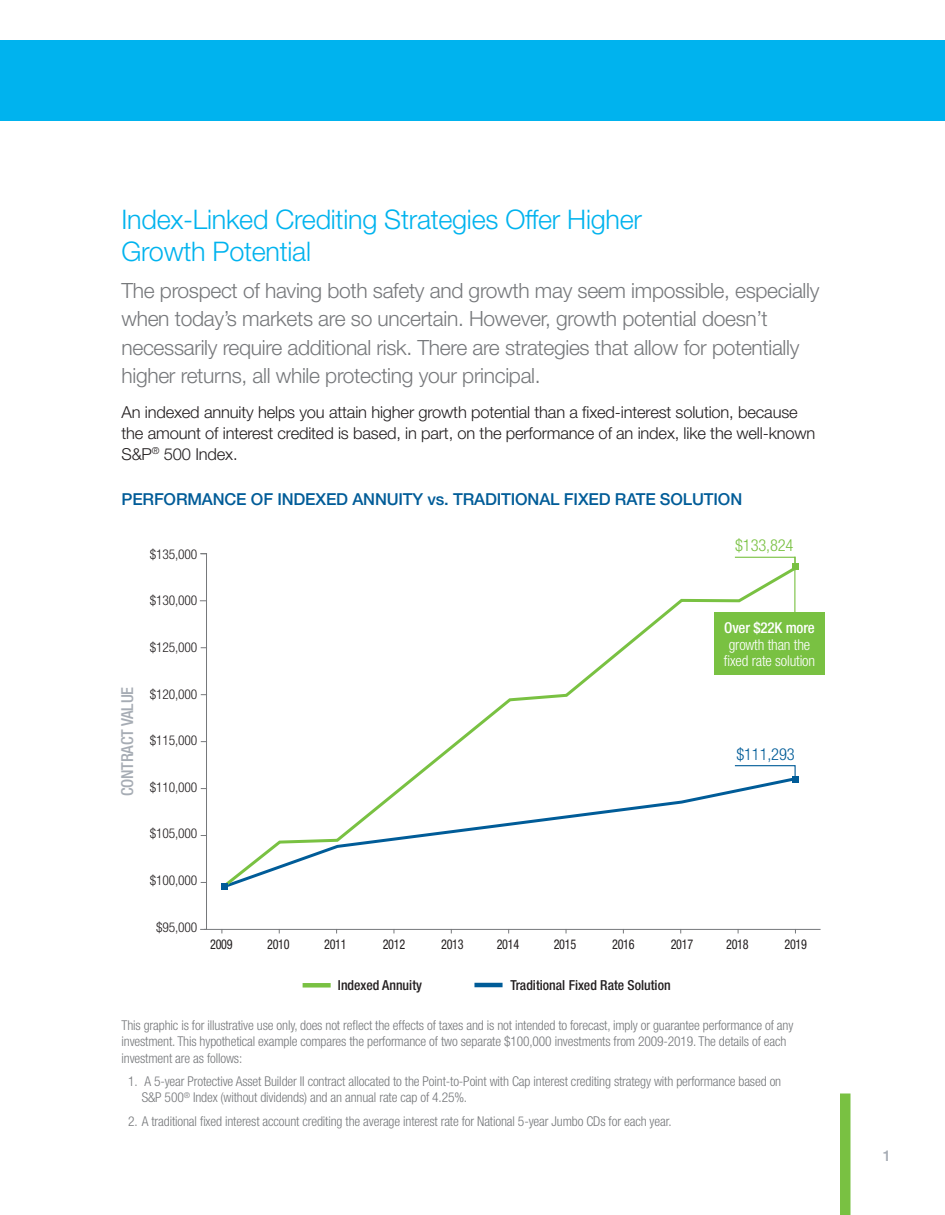
<style>
.page{position:relative;width:945px;height:1215px;background:#fff}
.page>*{position:absolute;margin:0;border:0;box-sizing:border-box;transform-origin:0 0}
.t1{font:300 27px/32.4px "Helvetica Neue LT Std";letter-spacing:-.01em;color:#00b3ee}
.t2{font:300 21px/28.5px "Helvetica Neue LT Std";letter-spacing:-.015em;color:#76787b}
.t3{font:300 16.5px/21px "Helvetica Neue LT Std";letter-spacing:-.01em;color:#231f20}
.t4{font:500 16.5px "Helvetica Neue LT Std";letter-spacing:-.01em;color:#005c98}
.t5{font:500 condensed 16.5px "Helvetica Neue LT Std";letter-spacing:-.01em;color:#a6acb4}
.t6{font:300 condensed 16.5px "Helvetica Neue LT Std";letter-spacing:-.01em;color:#79c142}
.t7{font:300 condensed 16.5px "Helvetica Neue LT Std";letter-spacing:-.01em;color:#005c98}
.t8{font:300 condensed 15px/16.5px "Helvetica Neue LT Std";letter-spacing:-.01em;color:#fff;text-align:center}
.t9{font:500 condensed 15px "Helvetica Neue LT Std";letter-spacing:-.01em;color:#fff}
.t10{font:500 15px "Helvetica Neue LT Std";color:#a6acb4}
.t11{font:500 condensed 13.8px "Helvetica Neue LT Std";color:#231f20}
.t12{font:300 condensed 13.5px/16.5px "Helvetica Neue LT Std";letter-spacing:-.01em;color:#76787b}
.t13{font:300 condensed 13.5px "Helvetica Neue LT Std";letter-spacing:-.01em;color:#231f20}
.t14{font:condensed 13.5px "Helvetica Neue LT Std";letter-spacing:-.025em;color:#231f20;scale:.9 1}
</style>
<div class="page">
<div style="left:303px;top:983px;width:28px;height:5px;background:#79c142"></div>
<hr style="left:474px;top:983px;width:29px;height:4px;background:#005c98">
<svg style="left:226px;top:564px;width:573px;height:323px"></svg>
<div style="left:200px;top:553px;width:7px;height:377px;border:1px solid #76787b"></div>
<hr style="left:204px;top:929px;width:617px;height:1px;background:#76787b">
<div style="left:221px;top:883px;width:7px;height:7px;background:#005c98"></div>
<svg style="left:734px;top:556px;width:62px;height:15px"></svg>
<svg style="left:734px;top:765px;width:62px;height:15px"></svg>
<div style="left:792px;top:776px;width:6px;height:7px;background:#005c98"></div>
<div style="left:792px;top:563px;width:6px;height:7px;background:#79c142"></div>
<hr style="left:794px;top:557px;width:1px;height:61px;background:#79c142">
<div style="left:714px;top:613px;width:111px;height:62px;background:#79c142"></div>
<div style="left:0;top:40px;width:945px;height:81px;background:#00b3ee"></div>
<div style="left:840px;top:1094px;width:10px;height:121px;background:#79c142"></div>
<h1 class="t1" style="left:122px;top:203px;width:522px">Index-Linked Crediting Strategies Offer Higher<br>Growth Potential</h1>
<p class="t2" style="left:122px;top:276px;width:699px">The prospect of having both safety and growth may seem impossible, especially when today’s markets are so uncertain. However, growth potential doesn’t necessarily require additional risk. There are strategies that allow for potentially higher returns, all while protecting your principal.</p>
<p class="t3" style="left:122px;top:401px;width:695px">An indexed annuity helps you attain higher growth potential than a fixed-interest solution, because the amount of interest credited is based, in part, on the performance of an index, like the well-known<br>S&amp;P<sup>®</sup> 500 Index.</p>
<p class="t4" style="left:122px;top:489px;width:622px">PERFORMANCE OF INDEXED ANNUITY vs. TRADITIONAL FIXED RATE SOLUTION</p>
<p class="t5" style="left:118px;top:796px;width:111px;rotate:-90deg">CONTRACT VALUE</p>
<p class="t13" style="left:150px;top:546px;width:49px">$135,000</p>
<p class="t13" style="left:150px;top:593px;width:49px">$130,000</p>
<p class="t13" style="left:150px;top:639px;width:49px">$125,000</p>
<p class="t13" style="left:150px;top:686px;width:49px">$120,000</p>
<p class="t13" style="left:150px;top:733px;width:49px">$115,000</p>
<p class="t13" style="left:150px;top:779px;width:49px">$110,000</p>
<p class="t13" style="left:150px;top:826px;width:49px">$105,000</p>
<p class="t13" style="left:150px;top:873px;width:49px">$100,000</p>
<p class="t13" style="left:156px;top:919px;width:43px">$95,000</p>
<p class="t6" style="left:735px;top:536px;width:60px">$133,824</p>
<p class="t9" style="left:724px;top:619px;width:92px">Over $22K more</p>
<p class="t8" style="left:724px;top:636px;width:93px">growth than the fixed rate solution</p>
<p class="t7" style="left:736px;top:745px;width:60px">$111,293</p>
<p class="t14" style="left:210px;top:936px;width:26px">2009</p>
<p class="t14" style="left:267px;top:936px;width:26px">2010</p>
<p class="t14" style="left:324px;top:936px;width:26px">2011</p>
<p class="t14" style="left:383px;top:936px;width:26px">2012</p>
<p class="t14" style="left:441px;top:936px;width:26px">2013</p>
<p class="t14" style="left:497px;top:936px;width:26px">2014</p>
<p class="t14" style="left:554px;top:936px;width:26px">2015</p>
<p class="t14" style="left:612px;top:936px;width:26px">2016</p>
<p class="t14" style="left:671px;top:936px;width:26px">2017</p>
<p class="t14" style="left:726px;top:936px;width:26px">2018</p>
<p class="t14" style="left:785px;top:936px;width:26px">2019</p>
<p class="t11" style="left:338px;top:977px;width:86px">Indexed Annuity</p>
<p class="t11" style="left:510px;top:977px;width:162px">Traditional Fixed Rate Solution</p>
<p class="t12" style="left:122px;top:1017px;width:673px">This graphic is for illustrative use only, does not reflect the effects of taxes and is not intended to forecast, imply or guarantee performance of any investment. This hypothetical example compares the performance of two separate $100,000 investments from 2009-2019. The details of each investment are as follows:</p>
<p class="t12" style="left:142px;top:1073px;width:641px;text-indent:-14px">1. A 5-year Protective Asset Builder II contract allocated to the Point-to-Point with Cap interest crediting strategy with performance based on<br>S&amp;P 500<sup>®</sup> Index (without dividends) and an annual rate cap of 4.25%.</p>
<p class="t12" style="left:128px;top:1113px;width:545px">2. A traditional fixed interest account crediting the average interest rate for National 5-year Jumbo CDs for each year.</p>
<p class="t10" style="left:883px;top:1147px;width:10px">1</p>
</div>
